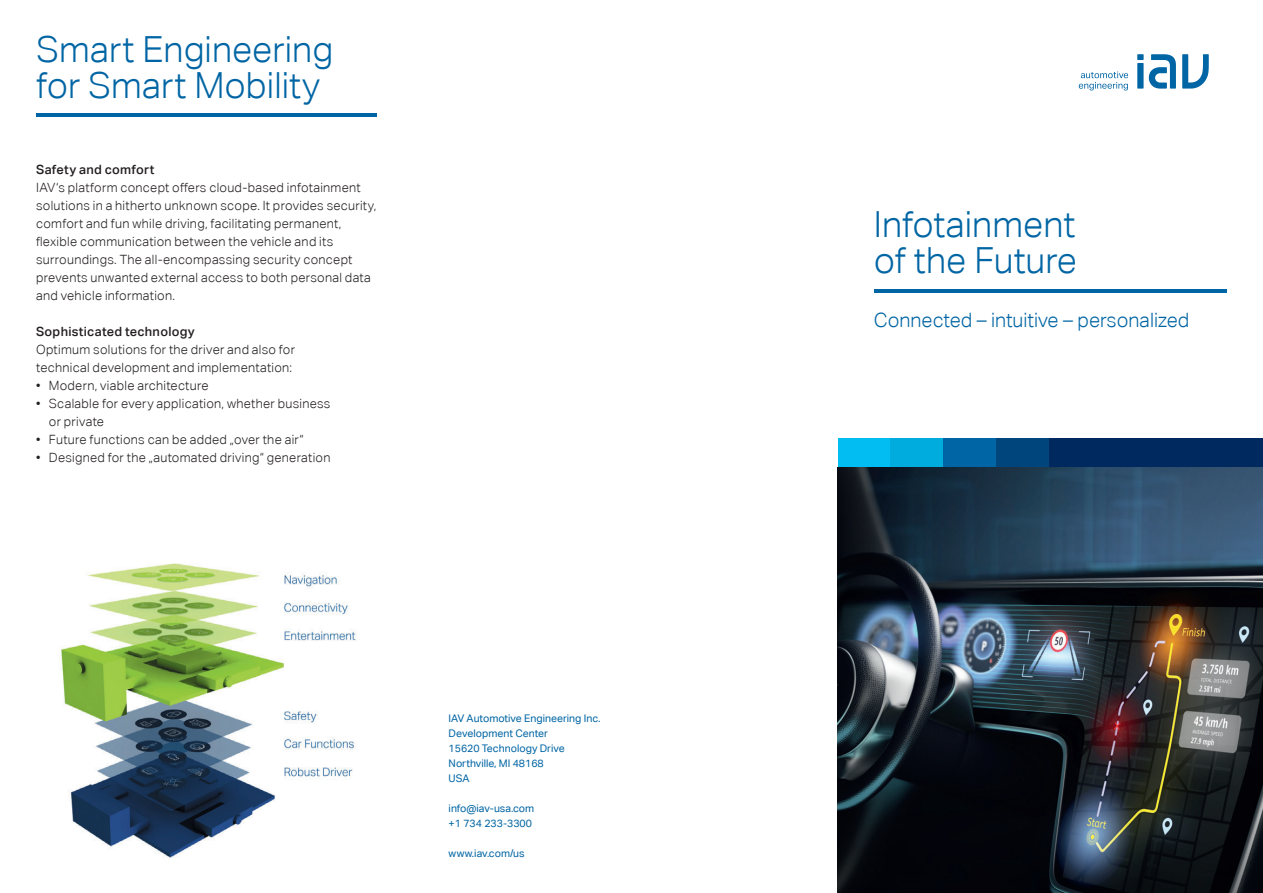
<style>
.page{position:relative;width:1263px;height:893px;background:#fff}
.page>*{position:absolute;margin:0;border:0;box-sizing:border-box;transform-origin:0 0}
.t1{font:300 36px/36px "Aktiv Grotesk";color:#0065a4}
.t2{font:300 19.8px "Aktiv Grotesk";color:#0065a4}
.t3{font:300 12.75px/18px "Aktiv Grotesk";letter-spacing:.02em;color:#231f20}
.t4{font:500 12.75px "Aktiv Grotesk";letter-spacing:.02em;color:#231f20}
.t5{font:10.5px/15px "Aktiv Grotesk";color:#0065a4}
</style>
<div class="page">
<div style="left:838px;top:438px;width:52px;height:30px;background:#01bdf2"></div>
<div style="left:890px;top:438px;width:54px;height:30px;background:#00acdd"></div>
<div style="left:943px;top:438px;width:54px;height:30px;background:#0065a4"></div>
<div style="left:997px;top:438px;width:53px;height:30px;background:#00467c"></div>
<div style="left:1050px;top:438px;width:213px;height:30px;background:#002960"></div>
<img style="left:838px;top:468px;width:425px;height:425px">
<img style="left:61px;top:563px;width:296px;height:295px">
<hr style="left:874px;top:289px;width:353px;height:3px;background:#0065a4">
<hr style="left:36px;top:114px;width:340px;height:3px;background:#0065a4">
<svg style="left:1182px;top:54px;width:27px;height:35px"></svg>
<svg style="left:1149px;top:54px;width:27px;height:35px"></svg>
<svg style="left:1137px;top:54px;width:6px;height:6px"></svg>
<div style="left:1137px;top:63px;width:6px;height:26px;background:#0065a4"></div>
<svg style="left:1079px;top:72px;width:49px;height:18px"></svg>
<h1 class="t1" style="left:36px;top:31px;width:299px">Smart Engineering for Smart Mobility</h1>
<p class="t4" style="left:36px;top:163px;width:120px">Safety and comfort</p>
<p class="t3" style="left:36px;top:179px;width:342px">IAV‘s platform concept offers cloud-based infotainment solutions in a hitherto unknown scope. It provides security, comfort and fun while driving, facilitating permanent, flexible communication between the vehicle and its surroundings. The all-encompassing security concept prevents unwanted external access to both personal data and vehicle information.</p>
<p class="t4" style="left:36px;top:325px;width:160px">Sophisticated technology</p>
<p class="t3" style="left:36px;top:341px;width:260px">Optimum solutions for the driver and also for technical development and implementation:</p>
<p class="t3" style="left:36px;top:377px;width:174px">• Modern, viable architecture</p>
<p class="t3" style="left:49px;top:395px;width:283px;text-indent:-13px">• Scalable for every application, whether business or private</p>
<p class="t3" style="left:36px;top:431px;width:269px">• Future functions can be added „over the air“</p>
<p class="t3" style="left:36px;top:449px;width:296px">• Designed for the „automated driving“ generation</p>
<p class="t5" style="left:449px;top:711px;width:153px">IAV Automotive Engineering Inc.<br>Development Center<br>15620 Technology Drive<br>Northville, MI 48168<br>USA</p>
<p class="t5" style="left:449px;top:801px;width:87px">info@iav-usa.com +1 734 233-3300</p>
<p class="t5" style="left:449px;top:846px;width:77px">www.iav.com/us</p>
<h1 class="t1" style="left:874px;top:206px;width:205px">Infotainment of the Future</h1>
<h2 class="t2" style="left:874px;top:308px;width:317px">Connected – intuitive – personalized</h2>
</div>
